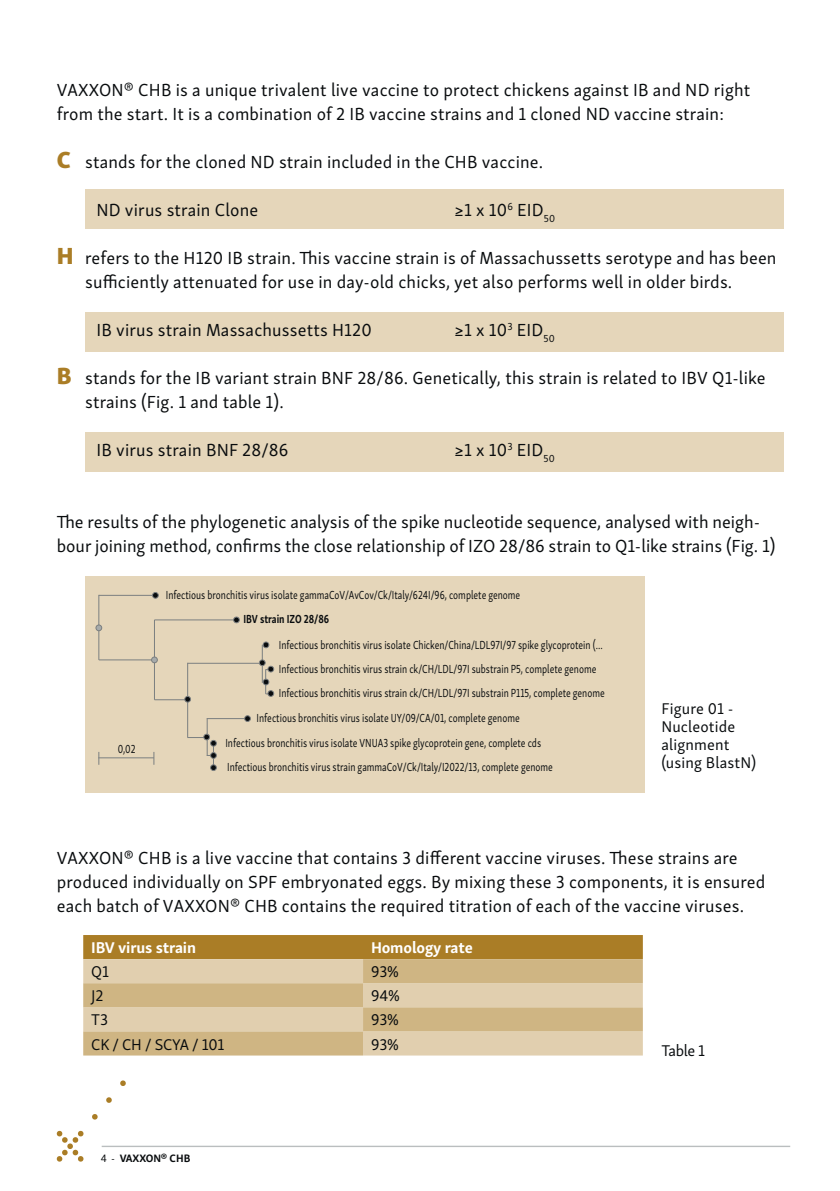
<style>
.page{position:relative;width:840px;height:1191px;background:#fff}
.page>*{position:absolute;margin:0;border:0;box-sizing:border-box;transform-origin:0 0}
.t1{font:18px/24px "Skolar Sans Latn";letter-spacing:.01em;color:#090c0e}
.t2{font:16px/18px "Skolar Sans Latn";letter-spacing:.01em;color:#090c0e}
.t3{font:700 16px "Skolar Sans";letter-spacing:-.01em;color:#fff}
.t4{font:16px "Skolar Sans Latn";letter-spacing:-.01em;color:#090c0e}
.t5{font:12px/24.6px "Skolar Sans Latn";color:#090c0e;scale:.8 1}
.t6{font:700 12px "Skolar Sans";color:#090c0e;scale:.8 1}
.t7{font:700 11px "Skolar Sans";letter-spacing:-.01em;color:#090c0e}
.s1{font-family:"Skolar Sans Latn Eb";font-size:24px;color:#aa7d26}
.s2{font-family:"Skolar Sans Latn";font-weight:400}
</style>
<div class="page">
<svg style="left:92px;top:1114px;width:6px;height:6px"></svg>
<svg style="left:106px;top:1097px;width:6px;height:6px"></svg>
<svg style="left:56px;top:1130px;width:28px;height:32px"></svg>
<svg style="left:120px;top:1080px;width:6px;height:6px"></svg>
<hr style="left:102px;top:1145px;width:687px;height:2px;background:#babebf">
<div style="left:85px;top:432px;width:697px;height:40px;background:#e5d6ba"></div>
<div style="left:85px;top:312px;width:697px;height:40px;background:#e5d6ba"></div>
<div style="left:85px;top:189px;width:697px;height:40px;background:#e5d6ba"></div>
<div style="left:83px;top:935px;width:559px;height:24px;background:#aa7d26"></div>
<svg style="left:83px;top:959px;width:559px;height:96px;background:#d8c29a"></svg>
<div style="left:85px;top:576px;width:559px;height:216px;background:#e5d6ba"></div>
<hr style="left:98px;top:757px;width:56px;height:1px;background:#7b7f80">
<hr style="left:99px;top:595px;width:55px;height:1px;background:#7b7f80">
<hr style="left:154px;top:619px;width:81px;height:1px;background:#7b7f80">
<hr style="left:187px;top:663px;width:76px;height:1px;background:#7b7f80">
<hr style="left:206px;top:718px;width:41px;height:1px;background:#7b7f80">
<hr style="left:154px;top:699px;width:33px;height:1px;background:#7b7f80">
<hr style="left:99px;top:659px;width:55px;height:1px;background:#7b7f80">
<hr style="left:98px;top:595px;width:1px;height:65px;background:#7b7f80">
<hr style="left:154px;top:620px;width:1px;height:80px;background:#7b7f80">
<hr style="left:262px;top:645px;width:1px;height:38px;background:#7b7f80">
<hr style="left:187px;top:663px;width:1px;height:74px;background:#7b7f80">
<hr style="left:206px;top:718px;width:1px;height:37px;background:#7b7f80">
<svg style="left:263px;top:642px;width:6px;height:6px"></svg>
<div style="left:262px;top:641px;width:7px;height:7px;border:1px solid #7b7f80;border-radius:50%"></div>
<div style="left:259px;top:659px;width:6px;height:7px;border:1px solid #7b7f80;border-radius:50%"></div>
<div style="left:267px;top:665px;width:7px;height:7px;border:1px solid #7b7f80;border-radius:50%"></div>
<svg style="left:259px;top:660px;width:14px;height:35px"></svg>
<div style="left:267px;top:690px;width:7px;height:7px;border:1px solid #7b7f80;border-radius:50%"></div>
<div style="left:184px;top:696px;width:7px;height:6px;border:1px solid #7b7f80;border-radius:50%"></div>
<svg style="left:244px;top:715px;width:6px;height:6px"></svg>
<div style="left:244px;top:715px;width:7px;height:7px;border:1px solid #7b7f80;border-radius:50%"></div>
<div style="left:203px;top:733px;width:7px;height:7px;border:1px solid #7b7f80;border-radius:50%"></div>
<div style="left:210px;top:740px;width:7px;height:6px;border:1px solid #7b7f80;border-radius:50%"></div>
<div style="left:210px;top:752px;width:7px;height:7px;border:1px solid #7b7f80;border-radius:50%"></div>
<svg style="left:187px;top:734px;width:29px;height:36px"></svg>
<div style="left:210px;top:764px;width:7px;height:7px;border:1px solid #7b7f80;border-radius:50%"></div>
<svg style="left:152px;top:592px;width:6px;height:6px"></svg>
<div style="left:152px;top:592px;width:7px;height:7px;border:1px solid #7b7f80;border-radius:50%"></div>
<svg style="left:96px;top:625px;width:6px;height:6px"></svg>
<div style="left:95px;top:624px;width:7px;height:7px;border:1px solid #7b7f80;border-radius:50%"></div>
<svg style="left:151px;top:658px;width:6px;height:5px"></svg>
<div style="left:151px;top:656px;width:7px;height:7px;border:1px solid #7b7f80;border-radius:50%"></div>
<svg style="left:233px;top:618px;width:6px;height:5px"></svg>
<div style="left:233px;top:616px;width:7px;height:7px;border:1px solid #7b7f80;border-radius:50%"></div>
<p class="t1" style="left:57px;top:76px;width:694px">VAXXON® CHB is a unique trivalent live vaccine to protect chickens against IB and ND right from the start. It is a combination of 2 IB vaccine strains and 1 cloned ND vaccine strain:</p>
<p class="t1" style="left:57px;top:148px;width:487px"><span class="s1">C</span> stands for the cloned ND strain included in the CHB vaccine.</p>
<p class="t1" style="left:96px;top:196px;width:163px">ND virus strain Clone</p>
<p class="t1" style="left:454px;top:196px;width:103px">≥1 x 10<sup>6</sup> EID<sub>50</sub></p>
<p class="t1" style="left:85px;top:244px;width:692px;text-indent:-28px"><span class="s1">H</span> refers to the H120 IB strain. This vaccine strain is of Massachussetts serotype and has been sufficiently attenuated for use in day-old chicks, yet also performs well in older birds.</p>
<p class="t1" style="left:96px;top:316px;width:276px">IB virus strain Massachussetts H120</p>
<p class="t1" style="left:454px;top:316px;width:102px">≥1 x 10<sup>3</sup> EID<sub>50</sub></p>
<p class="t1" style="left:85px;top:364px;width:681px;text-indent:-28px"><span class="s1">B</span> stands for the IB variant strain BNF 28/86. Genetically, this strain is related to IBV Q1-like strains (Fig. 1 and table 1).</p>
<p class="t1" style="left:96px;top:436px;width:193px">IB virus strain BNF 28/86</p>
<p class="t1" style="left:454px;top:436px;width:102px">≥1 x 10<sup>3</sup> EID<sub>50</sub></p>
<p class="t1" style="left:57px;top:508px;width:720px">The results of the phylogenetic analysis of the spike nucleotide sequence, analysed with neigh&shy;bour joining method, confirms the close relationship of IZO 28/86 strain to Q1-like strains (Fig. 1)</p>
<p class="t5" style="left:166px;top:582px;width:444px">Infectious bronchitis virus isolate gammaCoV/AvCov/Ck/Italy/624I/96, complete genome</p>
<p class="t6" style="left:243px;top:609px;width:109px">IBV strain IZO 28/86</p>
<p class="t5" style="left:118px;top:736px;width:24px">0,02</p>
<p class="t5" style="left:279px;top:631px;width:408px">Infectious bronchitis virus isolate Chicken/China/LDL97I/97 spike glycoprotein (...<br>Infectious bronchitis virus strain ck/CH/LDL/97I substrain P5, complete genome<br>Infectious bronchitis virus strain ck/CH/LDL/97I substrain P115, complete genome</p>
<p class="t5" style="left:225px;top:705px;width:410px;text-indent:31px">Infectious bronchitis virus isolate UY/09/CA/01, complete genome<br>Infectious bronchitis virus isolate VNUA3 spike glycoprotein gene, complete cds<br>Infectious bronchitis virus strain gammaCoV/Ck/Italy/I2022/13, complete genome</p>
<p class="t2" style="left:661px;top:698px;width:96px">Figure 01 -<br>Nucleotide alignment (using BlastN)</p>
<p class="t1" style="left:57px;top:844px;width:709px">VAXXON® CHB is a live vaccine that contains 3 different vaccine viruses. These strains are produced individually on SPF embryonated eggs. By mixing these 3 components, it is ensured each batch of VAXXON® CHB contains the required titration of each of the vaccine viruses.</p>
<p class="t3" style="left:91px;top:934px;width:106px">IBV virus strain</p>
<p class="t3" style="left:371px;top:934px;width:103px">Homology rate</p>
<p class="t2" style="left:91px;top:961px;width:19px">Q1</p>
<p class="t2" style="left:371px;top:961px;width:29px">93%</p>
<p class="t2" style="left:91px;top:985px;width:14px">J2</p>
<p class="t2" style="left:371px;top:985px;width:30px">94%</p>
<p class="t2" style="left:91px;top:1009px;width:18px">T3</p>
<p class="t2" style="left:371px;top:1009px;width:29px">93%</p>
<p class="t4" style="left:91px;top:1032px;width:134px">CK / CH / SCYA / 101</p>
<p class="t2" style="left:371px;top:1033px;width:29px">93%</p>
<p class="t2" style="left:661px;top:1040px;width:45px">Table 1</p>
<p class="t7" style="left:101px;top:1149px;width:91px"><span class="s2">4 -</span> VAXXON® CHB</p>
</div>
